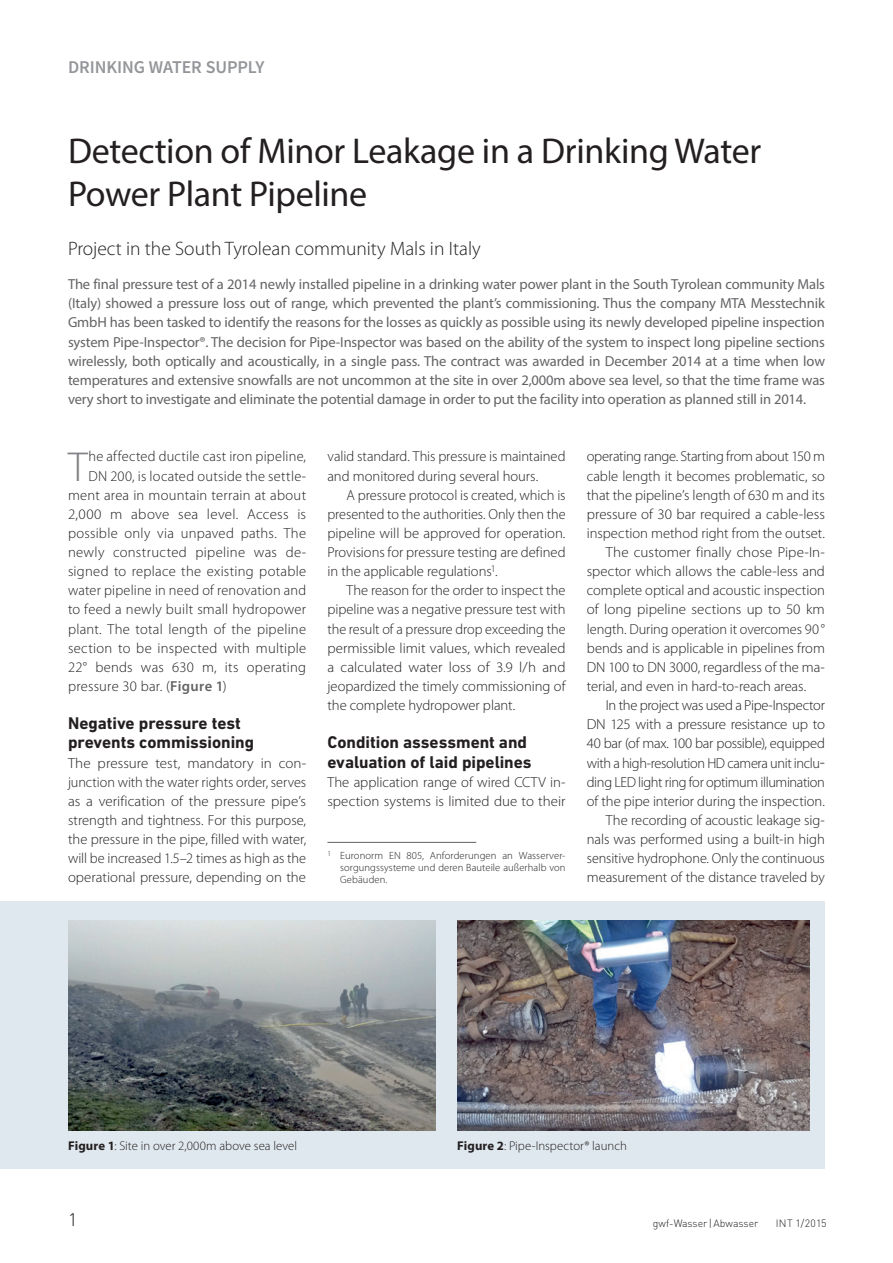
<style>
.page{position:relative;width:893px;height:1263px;background:#fff}
.page>*{position:absolute;margin:0;border:0;box-sizing:border-box;transform-origin:0 0}
.t1{font:300 42.15px "Myriad Pro";color:#808285}
.t2{font:36px/43.2px "Myriad Pro";letter-spacing:-.01em;color:#231f20}
.t3{font:300 19.5px "Myriad Pro";color:#231f20}
.t4{font:600 18px "Source Sans Pro";letter-spacing:-.005em;color:#939598}
.t5{font:300 18px "DIN";color:#231f20}
.t6{font:700 17.25px/19.2px "DIN Next LT Pro";color:#231f20}
.t7{font:300 14.55px/19.2px "Myriad Pro";color:#231f20;text-align:justify}
.t8{font:14.55px/19.2px "Myriad Pro";letter-spacing:-.01em;color:#636366;text-align:justify}
.t9{font:300 14.55px "Myriad Pro";letter-spacing:.02em;color:#231f20}
.t10{font:300 14.55px "Myriad Pro";letter-spacing:-.02em;color:#231f20}
.t11{font:300 14.55px "Myriad Pro";letter-spacing:-.025em;color:#231f20}
.t12{font:300 12.75px "Myriad Pro";color:#231f20}
.t13{font:300 10.5px/12px "Myriad Pro";letter-spacing:.01em;color:#231f20;text-align:justify}
.t14{font:300 10.5px "DIN";color:#231f20}
.s1{font-weight:600;color:#636366}
.s2{font-size:17.55px}
.s3{font-weight:700}
</style>
<div class="page">
<hr style="left:327px;top:842px;width:149px;height:1px;background:#636366">
<div style="left:0;top:901px;width:825px;height:268px;background:#e0e8ef"></div>
<img style="left:68px;top:921px;width:368px;height:210px">
<img style="left:457px;top:921px;width:352px;height:210px">
<p class="t4" style="left:68px;top:56px;width:198px">DRINKING WATER SUPPLY</p>
<h2 class="t2" style="left:68px;top:129px;width:695px">Detection of Minor Leakage in a Drinking Water<br>Power Plant Pipeline</h2>
<h3 class="t3" style="left:68px;top:238px;width:414px">Project in the South Tyrolean community Mals in Italy</h3>
<p class="t8" style="left:68px;top:274px;width:758px">The final pressure test of a 2014 newly installed pipeline in a drinking water power plant in the South Tyrolean community Mals (Italy) showed a pressure loss out of range, which prevented the plant’s commissioning. Thus the company MTA Messtechnik GmbH has been tasked to identify the reasons for the losses as quickly as possible using its newly developed pipeline inspection system Pipe-Inspector®. The decision for Pipe-Inspector was based on the ability of the system to inspect long pipeline sections wirelessly, both optically and acoustically, in a single pass. The contract was awarded in December 2014 at a time when low temperatures and extensive snowfalls are not uncommon at the site in over 2,000m above sea level, so that the time frame was very short to investigate and eliminate the potential damage in order to put the facility into operation as planned still in 2014.</p>
<h1 class="t1" style="left:68px;top:443px;width:21px">T</h1>
<p class="t9" style="left:88px;top:448px;width:219px">he affected ductile cast iron pipeline,</p>
<p class="t9" style="left:88px;top:468px;width:219px">DN 200, is located outside the settle-</p>
<p class="t7" style="left:68px;top:485px;width:240px">ment area in mountain terrain at about</p>
<p class="t9" style="left:68px;top:506px;width:240px">2,000 m above sea level. Access is</p>
<p class="t7" style="left:68px;top:524px;width:240px">possible only via unpaved paths. The</p>
<p class="t9" style="left:68px;top:544px;width:240px">newly constructed pipeline was de-</p>
<p class="t9" style="left:68px;top:563px;width:240px">signed to replace the existing potable</p>
<p class="t7" style="left:68px;top:581px;width:240px">water pipeline in need of renovation and</p>
<p class="t7" style="left:68px;top:600px;width:240px">to feed a newly built small hydropower</p>
<p class="t7" style="left:68px;top:619px;width:240px">plant. The total length of the pipeline</p>
<p class="t9" style="left:68px;top:640px;width:240px">section to be inspected with multiple</p>
<p class="t7" style="left:68px;top:658px;width:240px">22° bends was 630 m, its operating</p>
<p class="t7" style="left:68px;top:677px;width:160px">pressure 30 bar. (<span class="s1">Figure 1</span>)</p>
<p class="t6" style="left:68px;top:714px;width:188px">Negative pressure test prevents commissioning</p>
<p class="t7" style="left:68px;top:753px;width:240px">The pressure test, mandatory in con&shy;junction with the water rights order, serves as a verification of the pressure pipe’s strength and tightness. For this purpose, the pressure in the pipe, filled with water, will be increased 1.5–2 times as high as the operational pressure, depending on the</p>
<p class="t7" style="left:327px;top:447px;width:240px">valid standard. This pressure is maintained and monitored during several hours.</p>
<p class="t7" style="left:327px;top:485px;width:240px;text-indent:19px">A pressure protocol is created, which is presented to the authorities. Only then the pipeline will be approved for operation.<br>Provisions for pressure testing are defined in the applicable regulations<sup>1</sup>.</p>
<p class="t7" style="left:327px;top:581px;width:240px;text-indent:19px">The reason for the order to inspect the pipeline was a negative pressure test with the result of a pressure drop exceeding the permissible limit values, which revealed a calculated water loss of 3.9 l/h and jeopardized the timely commissioning of the complete hydropower plant.</p>
<p class="t6" style="left:327px;top:733px;width:206px">Condition assessment and evaluation of laid pipelines</p>
<p class="t7" style="left:327px;top:772px;width:240px">The application range of wired CCTV in&shy;spection systems is limited due to their</p>
<p class="t13" style="left:340px;top:850px;width:227px;text-indent:-13px"><sup>1</sup> Euronorm EN 805, Anforderungen an Wasserver&shy;sorgungssysteme und deren Bauteile außerhalb von Gebäuden.</p>
<p class="t10" style="left:587px;top:448px;width:240px">operating range. Starting from about 150 m</p>
<p class="t7" style="left:587px;top:466px;width:240px">cable length it becomes problematic, so</p>
<p class="t7" style="left:587px;top:485px;width:240px">that the pipeline’s length of 630 m and its</p>
<p class="t7" style="left:587px;top:505px;width:240px">pressure of 30 bar required a cable-less</p>
<p class="t7" style="left:587px;top:524px;width:240px">inspection method right from the outset.</p>
<p class="t7" style="left:606px;top:543px;width:220px">The customer finally chose Pipe-In-</p>
<p class="t7" style="left:587px;top:562px;width:240px">spector which allows the cable-less and</p>
<p class="t7" style="left:587px;top:581px;width:240px">complete optical and acoustic inspection</p>
<p class="t7" style="left:587px;top:600px;width:240px">of long pipeline sections up to 50 km</p>
<p class="t7" style="left:587px;top:619px;width:240px">length. During operation it overcomes 90°</p>
<p class="t7" style="left:587px;top:638px;width:240px">bends and is applicable in pipelines from</p>
<p class="t7" style="left:587px;top:658px;width:240px">DN 100 to DN 3000, regardless of the ma-</p>
<p class="t7" style="left:587px;top:677px;width:221px">terial, and even in hard-to-reach areas.</p>
<p class="t10" style="left:606px;top:697px;width:220px">In the project was used a Pipe-Inspector</p>
<p class="t10" style="left:587px;top:716px;width:240px">DN 125 with a pressure resistance up to</p>
<p class="t10" style="left:587px;top:735px;width:240px">40 bar (of max. 100 bar possible), equipped</p>
<p class="t11" style="left:587px;top:755px;width:240px">with a high-resolution HD camera unit inclu<span class="s2">-</span></p>
<p class="t11" style="left:587px;top:774px;width:240px">ding LED light ring for optimum illumination</p>
<p class="t7" style="left:587px;top:792px;width:240px">of the pipe interior during the inspection.</p>
<p class="t7" style="left:606px;top:811px;width:220px">The recording of acoustic leakage sig-</p>
<p class="t7" style="left:587px;top:830px;width:240px">nals was performed using a built-in high</p>
<p class="t7" style="left:587px;top:849px;width:240px">sensitive hydrophone. Only the continuous</p>
<p class="t7" style="left:587px;top:868px;width:240px">measurement of the distance traveled by</p>
<p class="t12" style="left:68px;top:1139px;width:231px"><span class="s3">Figure 1</span>: Site in over 2,000m above sea level</p>
<p class="t12" style="left:457px;top:1139px;width:171px"><span class="s3">Figure 2</span>: Pipe-Inspector® launch</p>
<p class="t5" style="left:68px;top:1209px;width:11px">1</p>
<p class="t14" style="left:653px;top:1217px;width:107px">gwf-Wasser |Abwasser</p>
<p class="t14" style="left:776px;top:1217px;width:52px">INT 1/2015</p>
</div>
